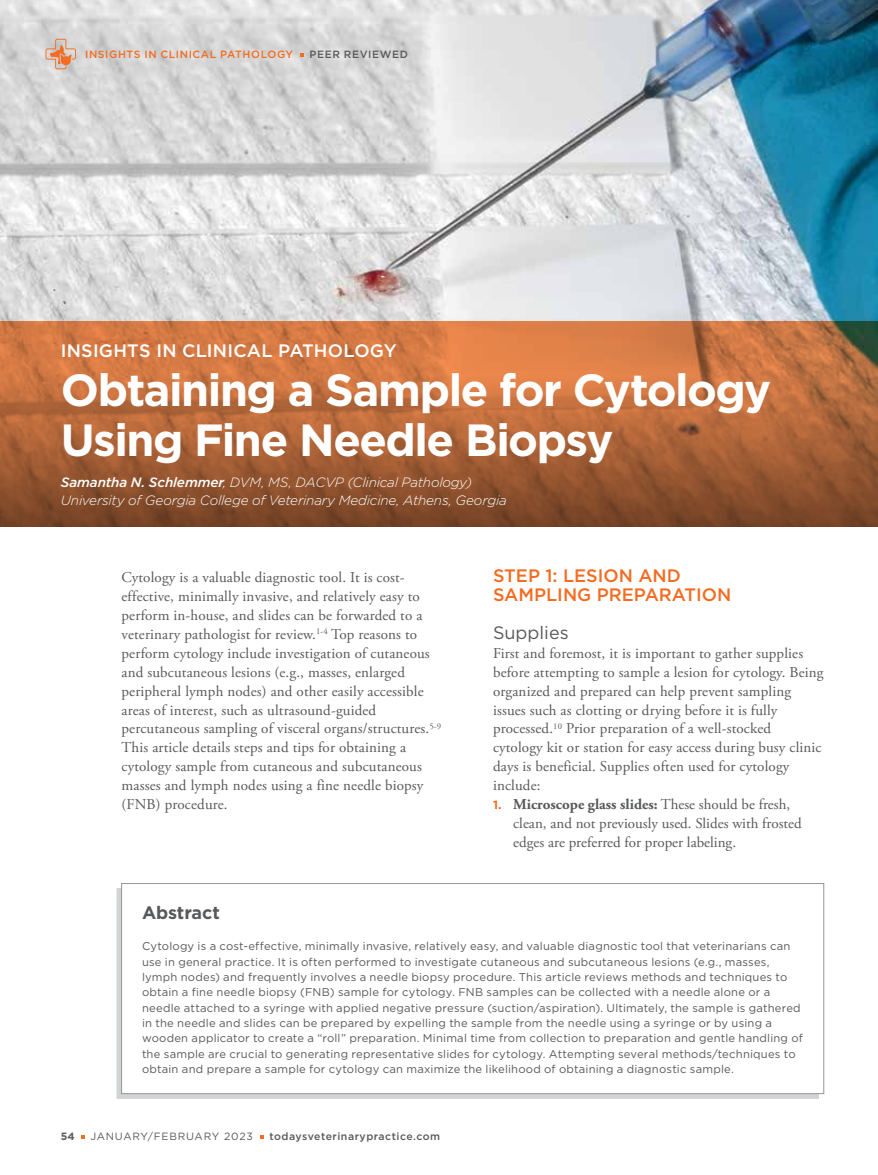
<style>
.page{position:relative;width:878px;height:1175px;background:#fff}
.page>*{position:absolute;margin:0;border:0;box-sizing:border-box;transform-origin:0 0}
.t1{font:700 45px/49.5px "Gotham";letter-spacing:-.035em;color:#fff}
.t2{font:500 18px/18.9px "Gotham";color:#f36c21}
.t3{font:500 18px "Gotham";letter-spacing:.01em;color:#fff}
.t4{font:18px "Gotham";color:#58595b}
.t5{font:700 18px "Gotham";letter-spacing:-.01em;color:#58595b}
.t6{font:15px/18.9px "Adobe Garamond Pro";letter-spacing:.01em;color:#58595b}
.t7{font:italic 300 13.5px/18px "Gotham";letter-spacing:-.015em;color:#fff}
.t8{font:11.25px/15.5px "Gotham";letter-spacing:.015em;color:#58595b}
.t9{font:500 10.5px "Gotham";letter-spacing:.05em;color:#58595b}
.t10{font:500 10.5px "Gotham";letter-spacing:.055em;color:#f36c21}
.t11{font:10.5px "Gotham";letter-spacing:.075em;color:#58595b}
.t12{font:700 10.5px "Gotham";color:#58595b}
.s1{font-weight:500}
.s2{font-family:"Gotham";font-weight:700;font-size:12px;color:#f36c21}
.s3{font-weight:700}
</style>
<div class="page">
<img style="left:0;top:0;width:878px;height:320px">
<svg style="left:0;top:320px;width:878px;height:206px;background:#b0663a"></svg>
<div style="left:116px;top:888px;width:703px;height:210px;background:linear-gradient(to right,#cdcfd0,#ccced0)"></div>
<div style="left:122px;top:883px;width:701px;height:210px;background:#fff"></div>
<div style="left:121px;top:883px;width:703px;height:210px;border:1px solid #939598"></div>
<svg style="left:46px;top:39px;width:30px;height:30px"></svg>
<p class="t10" style="left:85px;top:50px;width:209px">INSIGHTS IN CLINICAL PATHOLOGY</p>
<p class="t9" style="left:309px;top:50px;width:100px">PEER REVIEWED</p>
<p class="t3" style="left:61px;top:342px;width:337px">INSIGHTS IN CLINICAL PATHOLOGY</p>
<h1 class="t1" style="left:61px;top:368px;width:712px">Obtaining a Sample for Cytology<br>Using Fine Needle Biopsy</h1>
<p class="t7" style="left:61px;top:474px;width:447px"><span class="s1">Samantha N. Schlemmer</span>, DVM, MS, DACVP (Clinical Pathology)<br>University of Georgia College of Veterinary Medicine, Athens, Georgia</p>
<p class="t6" style="left:121px;top:569px;width:321px">Cytology is a valuable diagnostic tool. It is cost&shy;effective, minimally invasive, and relatively easy to perform in-house, and slides can be forwarded to a veterinary pathologist for review.<sup>1-4</sup> Top reasons to perform cytology include investigation of cutaneous and subcutaneous lesions (e.g., masses, enlarged peripheral lymph nodes) and other easily accessible areas of interest, such as ultrasound-guided percutaneous sampling of visceral organs/structures.<sup>5-9<br></sup>This article details steps and tips for obtaining a cytology sample from cutaneous and subcutaneous masses and lymph nodes using a fine needle biopsy (FNB) procedure.</p>
<p class="t2" style="left:493px;top:567px;width:240px">STEP 1: LESION AND<br>SAMPLING PREPARATION</p>
<p class="t4" style="left:493px;top:624px;width:77px">Supplies</p>
<p class="t6" style="left:493px;top:645px;width:332px">First and foremost, it is important to gather supplies before attempting to sample a lesion for cytology. Being organized and prepared can help prevent sampling issues such as clotting or drying before it is fully processed.<sup>10</sup> Prior preparation of a well-stocked cytology kit or station for easy access during busy clinic days is beneficial. Supplies often used for cytology include:</p>
<p class="t6" style="left:513px;top:796px;width:290px;text-indent:-20px"><span class="s2">1.</span> <span class="s3">Microscope glass slides:</span> These should be fresh, clean, and not previously used. Slides with frosted edges are preferred for proper labeling.</p>
<p class="t5" style="left:142px;top:905px;width:79px">Abstract</p>
<p class="t8" style="left:142px;top:939px;width:662px">Cytology is a cost-effective, minimally invasive, relatively easy, and valuable diagnostic tool that veterinarians can use in general practice. It is often performed to investigate cutaneous and subcutaneous lesions (e.g., masses, lymph nodes) and frequently involves a needle biopsy procedure. This article reviews methods and techniques to obtain a fine needle biopsy (FNB) sample for cytology. FNB samples can be collected with a needle alone or a needle attached to a syringe with applied negative pressure (suction/aspiration). Ultimately, the sample is gathered in the needle and slides can be prepared by expelling the sample from the needle using a syringe or by using a wooden applicator to create a “roll” preparation. Minimal time from collection to preparation and gentle handling of the sample are crucial to generating representative slides for cytology. Attempting several methods/techniques to obtain and prepare a sample for cytology can maximize the likelihood of obtaining a diagnostic sample.</p>
<p class="t12" style="left:61px;top:1131px;width:15px">54</p>
<p class="t11" style="left:90px;top:1131px;width:164px">JANUARY/FEBRUARY 2023</p>
<p class="t9" style="left:269px;top:1131px;width:172px">todaysveterinarypractice.com</p>
</div>
